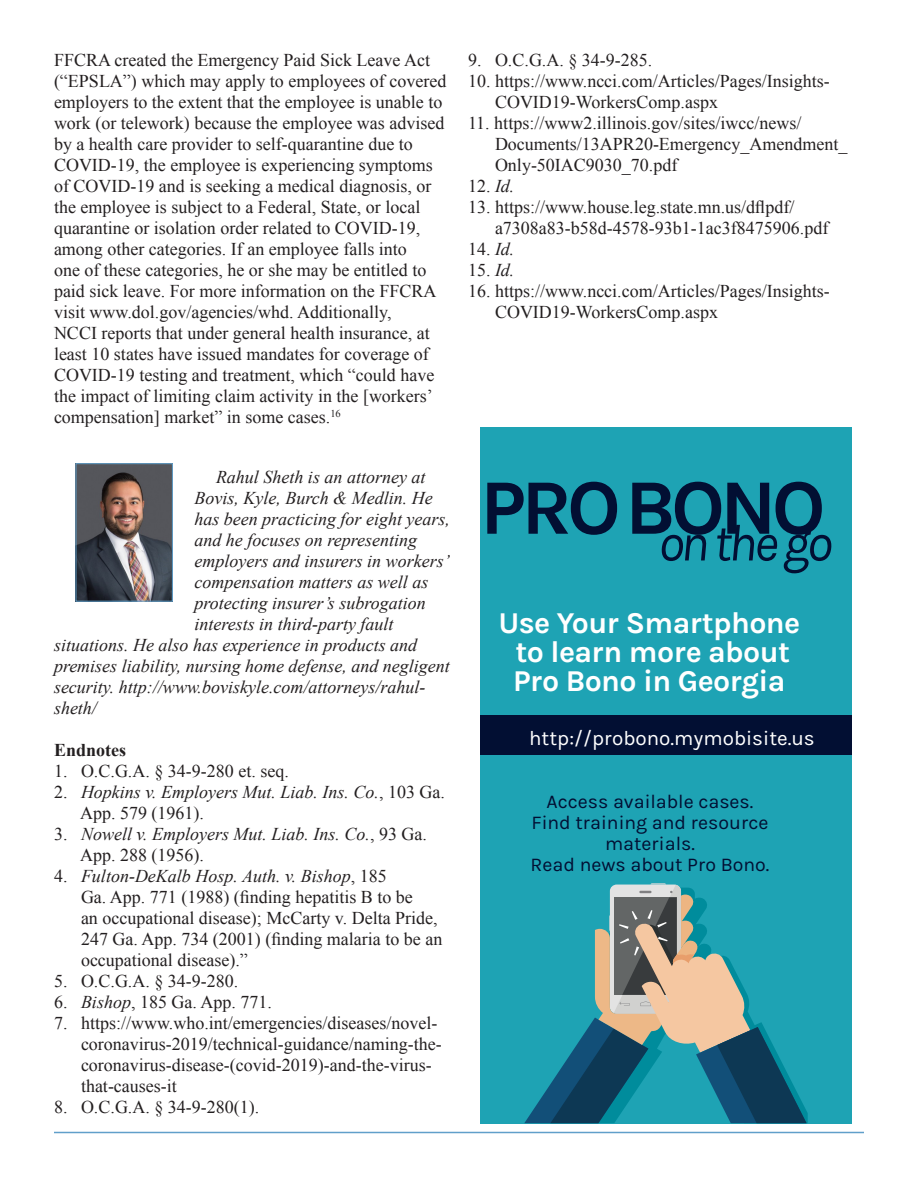
<style>
.page{position:relative;width:918px;height:1188px;background:#fff}
.page>*{position:absolute;margin:0;border:0;box-sizing:border-box;transform-origin:0 0}
.t1{font:700 78.6px "Karla";letter-spacing:-.06em;color:#020f33}
.t2{font:italic 52.35px "Karla";letter-spacing:-.06em;color:#020f33}
.Award_heading{font:700 30.3px/29px "Karla";letter-spacing:-.02em;color:#fff;text-align:center}
.Award_heading-2{font:20.7px "Karla";color:#fff}
.Award_heading-3{font:19.5px/21px "Karla";color:#020f33;text-align:center}
.Body_Text{font:18px/21px "Times New Roman";color:#231f20}
.Body_Text-2{font:italic 18px/21px "Times New Roman";color:#231f20}
.Body_Text-3{font:700 18px "Times New Roman";color:#231f20}
.s1{font-style:normal}
.s2{font-style:italic}
</style>
<div class="page">
<hr style="left:54px;top:1132px;width:810px;height:1px;background:#609fca">
<div style="left:480px;top:428px;width:372px;height:340px;background:#1ea3b4"></div>
<div style="left:480px;top:715px;width:372px;height:40px;background:#020f33"></div>
<div style="left:480px;top:755px;width:372px;height:368px;background:#1ea3b4"></div>
<svg style="left:524px;top:883px;width:283px;height:240px"></svg>
<img style="left:78px;top:465px;width:93px;height:135px">
<div style="left:76px;top:463px;width:97px;height:139px;border:1px solid #609fca"></div>
<p class="Body_Text" style="left:54px;top:50px;width:394px">FFCRA created the Emergency Paid Sick Leave Act (“EPSLA”) which may apply to employees of covered employers to the extent that the employee is unable to work (or telework) because the employee was advised by a health care provider to self-quarantine due to COVID-19, the employee is experiencing symptoms of COVID-19 and is seeking a medical diagnosis, or the employee is subject to a Federal, State, or local quarantine or isolation order related to COVID-19, among other categories. If an employee falls into<br>one of these categories, he or she may be entitled to paid sick leave. For more information on the FFCRA visit www.dol.gov/agencies/whd. Additionally,<br>NCCI reports that under general health insurance, at least 10 states have issued mandates for coverage of COVID-19 testing and treatment, which “could have the impact of limiting claim activity in the [workers’ compensation] market” in some cases.<sup>16</sup></p>
<p class="Body_Text-2" style="left:216px;top:466px;width:211px">Rahul Sheth is an attorney at</p>
<p class="Body_Text-2" style="left:194px;top:487px;width:240px">Bovis, Kyle, Burch &amp; Medlin. He</p>
<p class="Body_Text-2" style="left:194px;top:508px;width:257px">has been practicing for eight years,</p>
<p class="Body_Text-2" style="left:194px;top:529px;width:224px">and he focuses on representing</p>
<p class="Body_Text-2" style="left:194px;top:550px;width:257px">employers and insurers in workers’</p>
<p class="Body_Text-2" style="left:194px;top:571px;width:236px">compensation matters as well as</p>
<p class="Body_Text-2" style="left:194px;top:592px;width:233px">protecting insurer’s subrogation</p>
<p class="Body_Text-2" style="left:194px;top:613px;width:201px">interests in third-party fault</p>
<p class="Body_Text-2" style="left:54px;top:634px;width:365px">situations. He also has experience in products and</p>
<p class="Body_Text-2" style="left:54px;top:655px;width:397px">premises liability, nursing home defense, and negligent</p>
<p class="Body_Text-2" style="left:54px;top:676px;width:373px">security. http://www.boviskyle.com/attorneys/rahul-</p>
<p class="Body_Text-2" style="left:54px;top:697px;width:45px">sheth/</p>
<p class="Body_Text-3" style="left:54px;top:737px;width:74px">Endnotes</p>
<p class="Body_Text" style="left:54px;top:760px;width:236px">1. O.C.G.A. § 34-9-280 et. seq.</p>
<p class="Body_Text-2" style="left:80px;top:781px;width:367px;text-indent:-26px"><span class="s1">2.</span> Hopkins v. Employers Mut. Liab. Ins. Co.<span class="s1">, 103 Ga.<br>App. 579 (1961).</span></p>
<p class="Body_Text-2" style="left:80px;top:823px;width:349px;text-indent:-26px"><span class="s1">3.</span> Nowell v. Employers Mut. Liab. Ins. Co.<span class="s1">, 93 Ga.<br>App. 288 (1956).</span></p>
<p class="Body_Text" style="left:81px;top:865px;width:363px;text-indent:-27px">4. <span class="s2">Fulton-DeKalb Hosp. Auth. v. Bishop</span>, 185<br>Ga. App. 771 (1988) (finding hepatitis B to be<br>an occupational disease); McCarty v. Delta Pride, 247 Ga. App. 734 (2001) (finding malaria to be an occupational disease).”</p>
<p class="Body_Text" style="left:54px;top:970px;width:186px">5. O.C.G.A. § 34-9-280.</p>
<p class="Body_Text" style="left:54px;top:991px;width:219px">6. <span class="s2">Bishop</span>, 185 Ga. App. 771.</p>
<p class="Body_Text" style="left:81px;top:1012px;width:362px;text-indent:-27px">7. https://www.who.int/emergencies/diseases/novel&shy;coronavirus-2019/technical-guidance/naming-the&shy;coronavirus-disease-(covid-2019)-and-the-virus&shy;that-causes-it</p>
<p class="Body_Text" style="left:54px;top:1096px;width:207px">8. O.C.G.A. § 34-9-280(1).</p>
<p class="Body_Text" style="left:468px;top:50px;width:186px">9. O.C.G.A. § 34-9-285.</p>
<p class="Body_Text" style="left:495px;top:71px;width:336px;text-indent:-27px">10. https://www.ncci.com/Articles/Pages/Insights-<br>COVID19-WorkersComp.aspx</p>
<p class="Body_Text" style="left:495px;top:113px;width:354px;text-indent:-27px">11. https://www2.illinois.gov/sites/iwcc/news/<br>Documents/13APR20-Emergency_Amendment_<br>Only-50IAC9030_70.pdf</p>
<p class="Body_Text" style="left:468px;top:176px;width:48px">12. <span class="s2">Id.</span></p>
<p class="Body_Text" style="left:495px;top:197px;width:335px;text-indent:-27px">13. https://www.house.leg.state.mn.us/dflpdf/ a7308a83-b58d-4578-93b1-1ac3f8475906.pdf</p>
<p class="Body_Text" style="left:468px;top:239px;width:48px">14. <span class="s2">Id.</span></p>
<p class="Body_Text" style="left:468px;top:260px;width:48px">15. <span class="s2">Id.</span></p>
<p class="Body_Text" style="left:495px;top:281px;width:336px;text-indent:-27px">16. https://www.ncci.com/Articles/Pages/Insights-<br>COVID19-WorkersComp.aspx</p>
<p class="t1" style="left:480px;top:462px;width:347px">PRO BONO</p>
<p class="t2" style="left:658px;top:514px;width:176px">on the go</p>
<p class="Award_heading" style="left:498px;top:608px;width:303px">Use Your Smartphone to learn more about<br>Pro Bono in Georgia</p>
<p class="Award_heading-2" style="left:529px;top:727px;width:287px">http://probono.mymobisite.us</p>
<p class="Award_heading-3" style="left:547px;top:791px;width:208px">Access available cases.</p>
<p class="Award_heading-3" style="left:531px;top:812px;width:240px">Find training and resource materials.<br>Read news about Pro Bono.</p>
</div>
